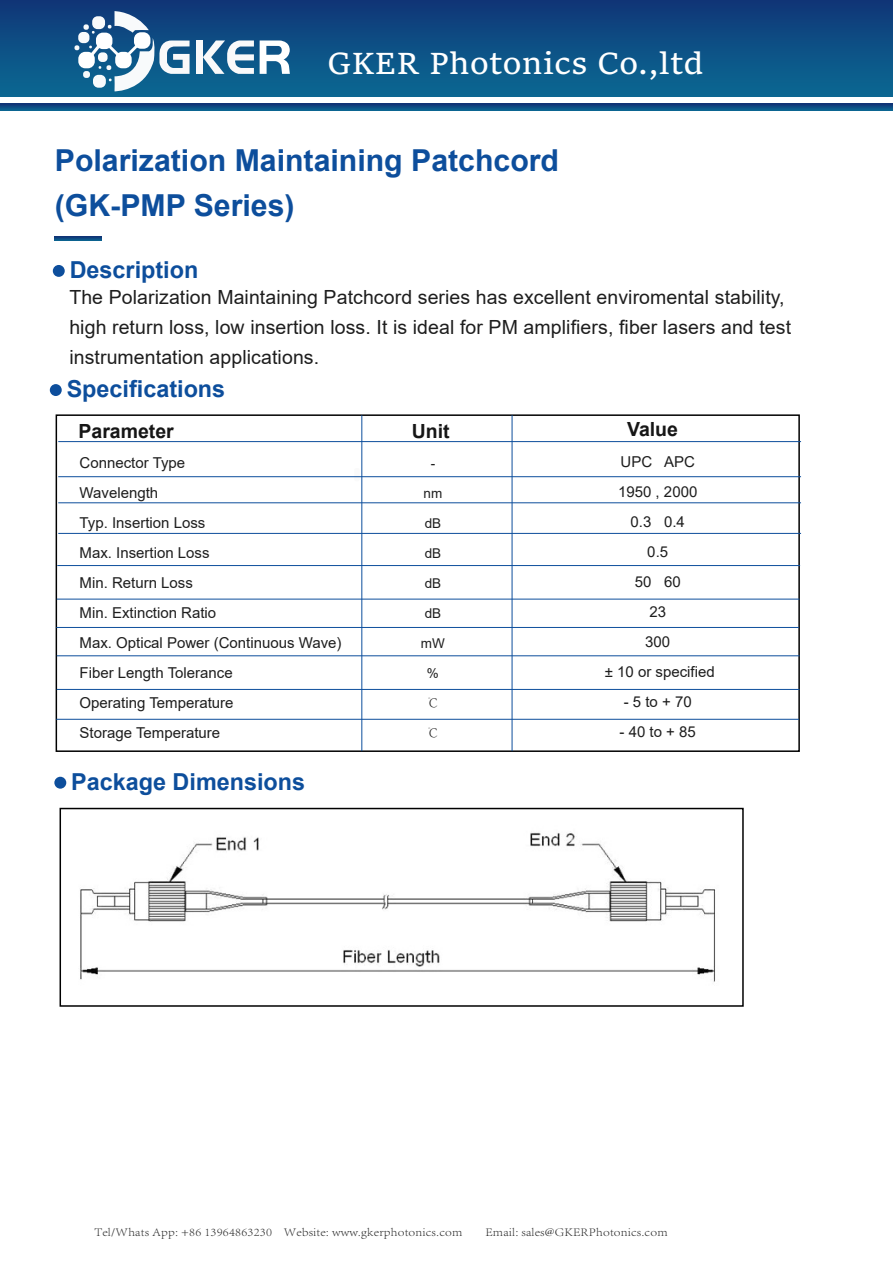
<style>
.page{position:relative;width:893px;height:1263px;background:#fff}
.page>*{position:absolute;margin:0;border:0;box-sizing:border-box;transform-origin:0 0}
.t1{font:32.25px "Sitka Text";color:#fff}
.t2{font:700 30.3px/44.4px "Arial";color:#0d4e9c}
.t3{font:700 23.4px "Arial";color:#0d4e9c}
.t4{font:19.5px/30px "Arial";letter-spacing:.005em;color:#1e1e1e}
.t5{font:700 19.5px "Arial";color:#161616}
.t6{font:15px/30px "Arial";color:#1e1e1e}
.t7{font:13.5px "Arial";color:#1e1e1e}
.t8{font:300 13.5px "Adobe Song Std";color:#1e1e1e}
.t9{font:300 12px "Adobe Song Std";letter-spacing:.015em;color:#282828;scale:1.08 1}
</style>
<div class="page">
<div style="left:0;top:0;width:893px;height:97px;background:linear-gradient(to bottom,#103677,#0b6993)"></div>
<svg style="left:75px;top:11px;width:115px;height:81px"></svg>
<div style="left:196px;top:40px;width:7px;height:34px;background:#f9f9fa"></div>
<svg style="left:203px;top:40px;width:51px;height:34px"></svg>
<svg style="left:260px;top:40px;width:30px;height:34px"></svg>
<svg style="left:0;top:104px;width:893px;height:6px;background:#0d4b82"></svg>
<svg style="left:55px;top:236px;width:47px;height:5px"></svg>
<div style="left:53px;top:265px;width:12px;height:12px;background:#0d4e9c;border-radius:50%"></div>
<div style="left:50px;top:384px;width:12px;height:12px;background:#0d4e9c;border-radius:50%"></div>
<div style="left:56px;top:414px;width:744px;height:338px;border:2px solid #000"></div>
<hr style="left:58px;top:441px;width:743px;height:1px;background:#0d4e9c">
<hr style="left:58px;top:476px;width:743px;height:1px;background:#0d4e9c">
<hr style="left:58px;top:502px;width:743px;height:1px;background:#0d4e9c">
<hr style="left:58px;top:533px;width:743px;height:1px;background:#0d4e9c">
<hr style="left:57px;top:599px;width:742px;height:1px;background:#0d4e9c">
<hr style="left:57px;top:655px;width:742px;height:1px;background:#0d4e9c">
<hr style="left:361px;top:415px;width:1px;height:336px;background:#0d4e9c">
<hr style="left:512px;top:415px;width:1px;height:336px;background:#0d4e9c">
<div style="left:54px;top:777px;width:12px;height:12px;background:#0d4e9c;border-radius:50%"></div>
<hr style="left:56px;top:627px;width:743px;height:1px;background:#0d4e9c">
<hr style="left:57px;top:565px;width:743px;height:1px;background:#0d4e9c">
<img style="left:66px;top:807px;width:664px;height:175px">
<div style="left:60px;top:808px;width:684px;height:199px;border:2px solid #000"></div>
<hr style="left:57px;top:689px;width:742px;height:1px;background:#0d4e9c">
<hr style="left:56px;top:719px;width:743px;height:1px;background:#0d4e9c">
<h1 class="t1" style="left:328px;top:40px;width:377px">GKER Photonics Co.,ltd</h1>
<h2 class="t2" style="left:55px;top:139px;width:506px">Polarization Maintaining Patchcord (GK-PMP Series)</h2>
<h3 class="t3" style="left:70px;top:253px;width:130px">Description</h3>
<h3 class="t4" style="left:69px;top:282px;width:723px">The Polarization Maintaining Patchcord series has excellent enviromental stability, high return loss, low insertion loss. It is ideal for PM amplifiers, fiber lasers and test instrumentation applications.</h3>
<h3 class="t3" style="left:67px;top:372px;width:160px">Specifications</h3>
<h3 class="t5" style="left:78px;top:417px;width:97px">Parameter</h3>
<h3 class="t5" style="left:412px;top:417px;width:39px">Unit</h3>
<h3 class="t5" style="left:627px;top:415px;width:52px">Value</h3>
<p class="t6" style="left:80px;top:448px;width:264px">Connector Type<br>Wavelength<br>Typ. Insertion Loss<br>Max. Insertion Loss<br>Min. Return Loss<br>Min. Extinction Ratio<br>Max. Optical Power (Continuous Wave)<br>Fiber Length Tolerance<br>Operating Temperature<br>Storage Temperature</p>
<p class="t7" style="left:431px;top:454px;width:6px">-</p>
<p class="t6" style="left:605px;top:446px;width:111px;text-align:center">UPC APC<br>1950 , 2000<br>0.3 0.4<br>0.5<br>50 60<br>23<br>300<br>± 10 or specified</p>
<p class="t6" style="left:624px;top:686px;width:69px">- 5 to + 70</p>
<p class="t6" style="left:620px;top:716px;width:78px">- 40 to + 85</p>
<p class="t7" style="left:424px;top:484px;width:20px">nm</p>
<p class="t7" style="left:425px;top:514px;width:18px">dB</p>
<p class="t7" style="left:425px;top:544px;width:18px">dB</p>
<p class="t7" style="left:425px;top:574px;width:18px">dB</p>
<p class="t7" style="left:425px;top:604px;width:18px">dB</p>
<p class="t7" style="left:421px;top:634px;width:25px">mW</p>
<p class="t7" style="left:427px;top:664px;width:14px">%</p>
<p class="t8" style="left:426px;top:696px;width:15px">℃</p>
<p class="t8" style="left:426px;top:726px;width:15px">℃</p>
<h3 class="t3" style="left:71px;top:765px;width:235px">Package Dimensions</h3>
<p class="t9" style="left:94px;top:1225px;width:342px">Tel/Whats App: +86 13964863230 Website: www.gkerphotonics.com</p>
<p class="t9" style="left:485px;top:1225px;width:170px">Email: sales@GKERPhotonics.com</p>
</div>
